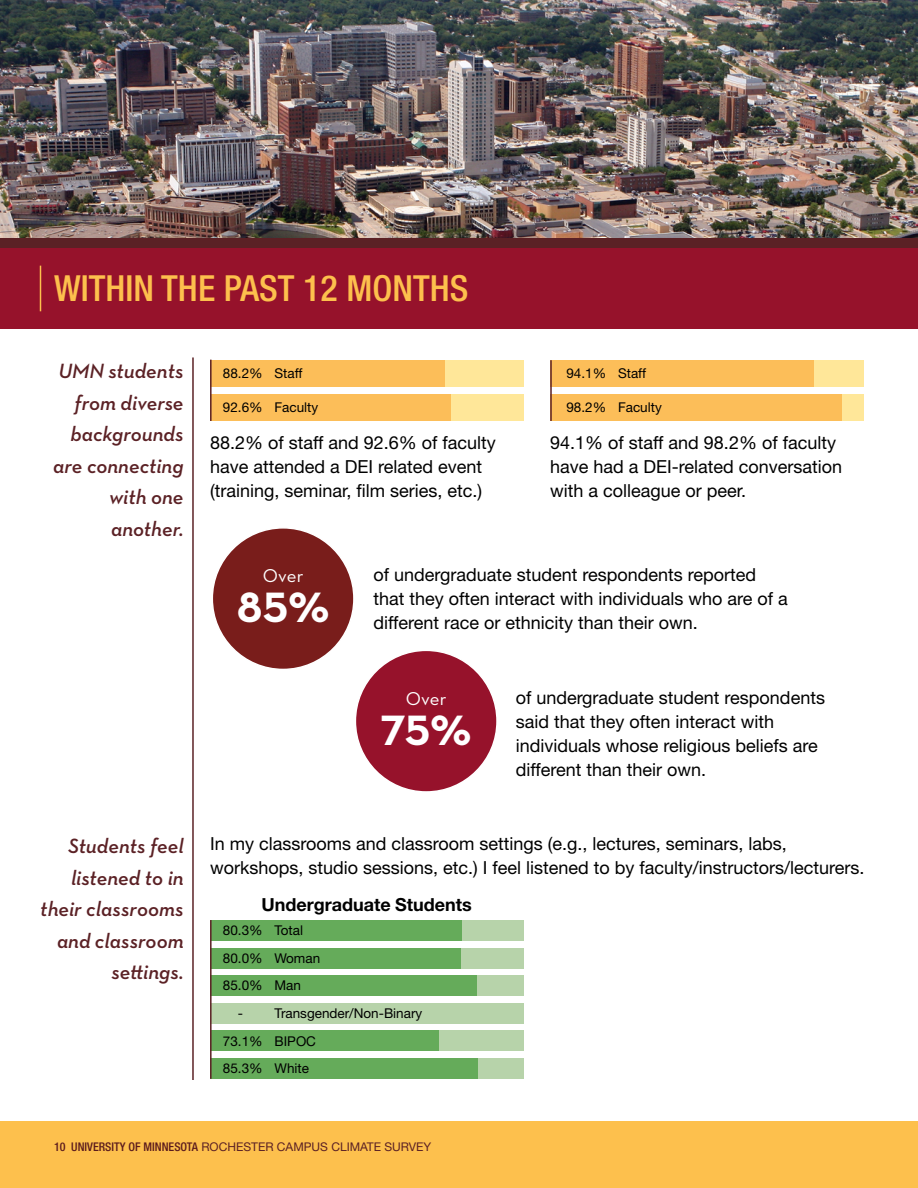
<style>
.page{position:relative;width:918px;height:1188px;background:#fff}
.page>*{position:absolute;margin:0;border:0;box-sizing:border-box;transform-origin:0 0}
.p_Infographic_header{font:700 43.2px "Neutraface Text";color:#fff}
.H2_Section_Header{font:500 condensed 36px "Helvetica Neue LT Std";color:#fdc04d}
.p_Callout_2_right_aligned{font:italic 600 21px/31.5px "Neutraface Text";color:#5b2125;text-align:right}
.p_infographic_subhead{font:18.9px "Neutraface Text";letter-spacing:.01em;color:#fff}
.p_Body_copy{font:18px/24px "Helvetica Neue LT Std";color:#000}
.H3_Graph_Titles{font:700 18px "Helvetica Neue LT Std";color:#000}
.p_body_copy_small_left_aligned{font:13.5px "Helvetica Neue LT Std";color:#000}
.t1{font:12px "Helvetica Neue LT Std";color:#5b2125}
.s1{font-weight:500;font-stretch:condensed;color:#5b1b1d}
</style>
<div class="page">
<div style="left:210px;top:1058px;width:313px;height:21px;background:#b7d3aa"></div>
<div style="left:210px;top:1030px;width:313px;height:21px;background:#b7d3aa"></div>
<div style="left:210px;top:920px;width:313px;height:21px;background:#b7d3aa"></div>
<div style="left:212px;top:920px;width:250px;height:21px;background:#65ab5a"></div>
<div style="left:210px;top:1030px;width:229px;height:21px;background:#65ab5a"></div>
<div style="left:210px;top:975px;width:313px;height:21px;background:#b7d3aa"></div>
<div style="left:210px;top:948px;width:313px;height:21px;background:#b7d3aa"></div>
<div style="left:210px;top:1003px;width:313px;height:21px;background:#b7d3aa"></div>
<div style="left:210px;top:948px;width:251px;height:21px;background:#65ab5a"></div>
<div style="left:210px;top:975px;width:266px;height:21px;background:#65ab5a"></div>
<div style="left:210px;top:1058px;width:267px;height:21px;background:#65ab5a"></div>
<hr style="left:210px;top:920px;width:2px;height:159px;background:#5b2125">
<hr style="left:192px;top:357px;width:2px;height:723px;background:#5b2125">
<div style="left:0;top:248px;width:918px;height:81px;background:#96122b"></div>
<hr style="left:40px;top:266px;width:1px;height:45px;background:#fdc04d">
<div style="left:0;top:237px;width:918px;height:11px;background:#5b2125"></div>
<div style="left:210px;top:360px;width:313px;height:27px;background:#ffe799"></div>
<div style="left:210px;top:394px;width:313px;height:27px;background:#ffe799"></div>
<div style="left:550px;top:360px;width:313px;height:27px;background:#ffe799"></div>
<div style="left:550px;top:394px;width:313px;height:27px;background:#ffe799"></div>
<div style="left:210px;top:360px;width:235px;height:27px;background:#fcbe59"></div>
<div style="left:550px;top:360px;width:264px;height:27px;background:#fcbe59"></div>
<div style="left:210px;top:394px;width:241px;height:27px;background:#fcbe59"></div>
<div style="left:550px;top:394px;width:292px;height:27px;background:#fcbe59"></div>
<hr style="left:550px;top:360px;width:2px;height:61px;background:#5b2125">
<hr style="left:210px;top:360px;width:2px;height:61px;background:#5b2125">
<div style="left:355px;top:650px;width:142px;height:142px;background:#96122b;border-radius:50%"></div>
<div style="left:212px;top:528px;width:142px;height:141px;background:#791d1b;border-radius:50%"></div>
<div style="left:0;top:1121px;width:918px;height:67px;background:#fdc04d"></div>
<img style="left:0;top:0;width:918px;height:237px">
<h2 class="H2_Section_Header" style="left:54px;top:266px;width:416px">WITHIN THE PAST 12 MONTHS</h2>
<p class="p_Callout_2_right_aligned" style="left:53px;top:355px;width:132px">UMN students from diverse backgrounds are connecting with one another.</p>
<p class="p_body_copy_small_left_aligned" style="left:223px;top:365px;width:41px">88.2%</p>
<p class="p_body_copy_small_left_aligned" style="left:275px;top:365px;width:29px">Staff</p>
<p class="p_body_copy_small_left_aligned" style="left:223px;top:399px;width:41px">92.6%</p>
<p class="p_body_copy_small_left_aligned" style="left:275px;top:399px;width:45px">Faculty</p>
<p class="p_Body_copy" style="left:210px;top:430px;width:287px">88.2% of staff and 92.6% of faculty have attended a DEI related event (training, seminar, film series, etc.)</p>
<p class="p_body_copy_small_left_aligned" style="left:566px;top:365px;width:41px">94.1%</p>
<p class="p_body_copy_small_left_aligned" style="left:618px;top:365px;width:29px">Staff</p>
<p class="p_body_copy_small_left_aligned" style="left:566px;top:399px;width:41px">98.2%</p>
<p class="p_body_copy_small_left_aligned" style="left:618px;top:399px;width:45px">Faculty</p>
<p class="p_Body_copy" style="left:550px;top:430px;width:294px">94.1% of staff and 98.2% of faculty have had a DEI-related conversation with a colleague or peer.</p>
<p class="p_Callout_2_right_aligned" style="left:40px;top:830px;width:145px">Students feel listened to in their classrooms and classroom settings.</p>
<p class="p_infographic_subhead" style="left:263px;top:564px;width:42px">Over</p>
<p class="p_Infographic_header" style="left:237px;top:580px;width:94px">85%</p>
<p class="p_Body_copy" style="left:374px;top:562px;width:416px">of undergraduate student respondents reported that they often interact with individuals who are of a different race or ethnicity than their own.</p>
<p class="p_infographic_subhead" style="left:406px;top:687px;width:42px">Over</p>
<p class="p_Infographic_header" style="left:381px;top:703px;width:92px">75%</p>
<p class="p_Body_copy" style="left:516px;top:685px;width:311px">of undergraduate student respondents said that they often interact with individuals whose religious beliefs are different than their own.</p>
<p class="p_Body_copy" style="left:210px;top:831px;width:656px">In my classrooms and classroom settings (e.g., lectures, seminars, labs, workshops, studio sessions, etc.) I feel listened to by faculty/instructors/lecturers.</p>
<h3 class="H3_Graph_Titles" style="left:261px;top:894px;width:212px">Undergraduate Students</h3>
<p class="p_body_copy_small_left_aligned" style="left:223px;top:922px;width:41px">80.3%</p>
<p class="p_body_copy_small_left_aligned" style="left:275px;top:922px;width:30px">Total</p>
<p class="p_body_copy_small_left_aligned" style="left:223px;top:950px;width:41px">80.0%</p>
<p class="p_body_copy_small_left_aligned" style="left:275px;top:950px;width:47px">Woman</p>
<p class="p_body_copy_small_left_aligned" style="left:223px;top:978px;width:41px">85.0%</p>
<p class="p_body_copy_small_left_aligned" style="left:275px;top:978px;width:28px">Man</p>
<p class="p_body_copy_small_left_aligned" style="left:238px;top:1005px;width:7px">-</p>
<p class="p_body_copy_small_left_aligned" style="left:275px;top:1005px;width:149px">Transgender/Non-Binary</p>
<p class="p_body_copy_small_left_aligned" style="left:223px;top:1033px;width:41px">73.1%</p>
<p class="p_body_copy_small_left_aligned" style="left:275px;top:1033px;width:43px">BIPOC</p>
<p class="p_body_copy_small_left_aligned" style="left:223px;top:1060px;width:41px">85.3%</p>
<p class="p_body_copy_small_left_aligned" style="left:275px;top:1060px;width:36px">White</p>
<p class="t1" style="left:54px;top:1139px;width:379px"><span class="s1">10 UNIVERSITY OF MINNESOTA</span> ROCHESTER CAMPUS CLIMATE SURVEY</p>
</div>
